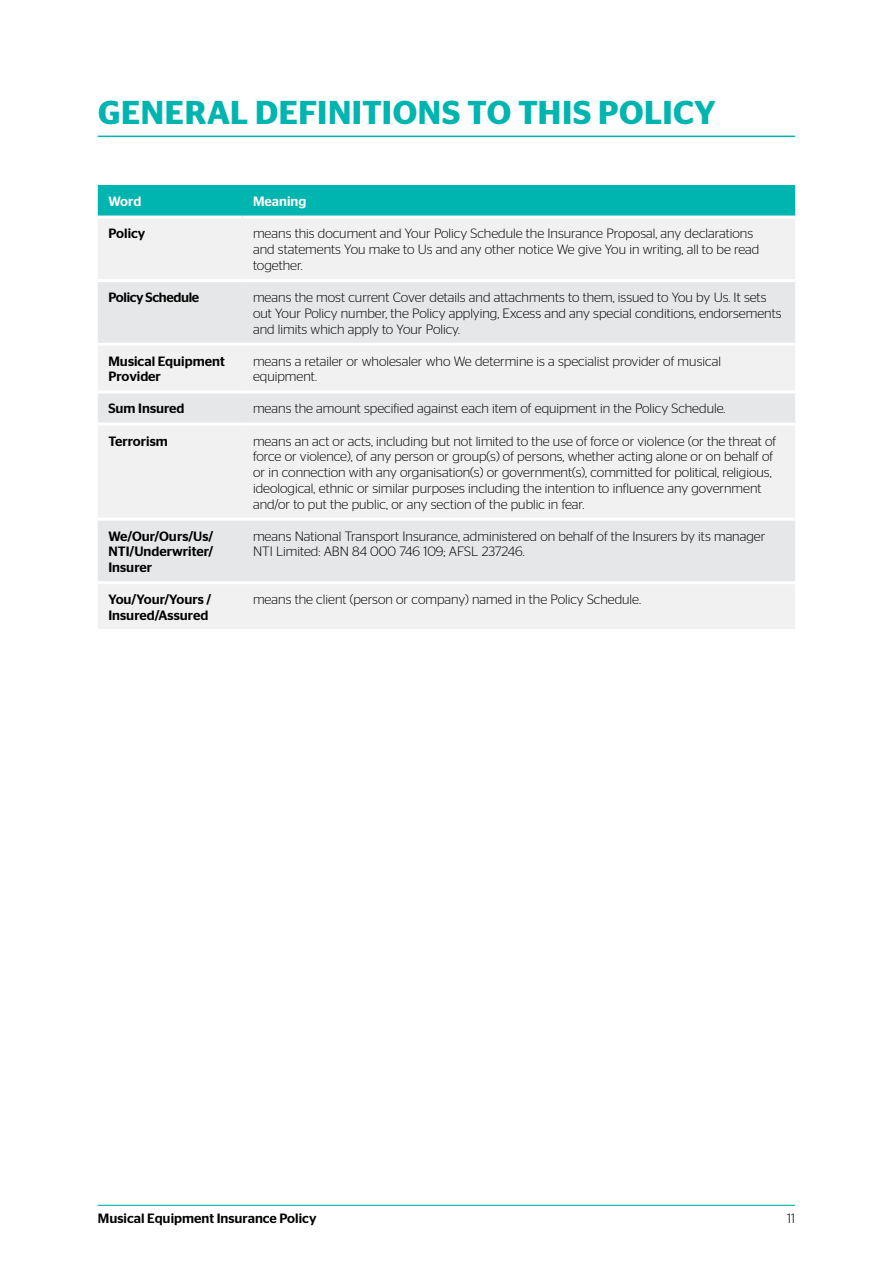
<style>
.page{position:relative;width:893px;height:1263px;background:#fff}
.page>*{position:absolute;margin:0;border:0;box-sizing:border-box;transform-origin:0 0}
.t1{font:600 33px "Stag Sans";letter-spacing:.015em;color:#00b5af}
.t2{font:300 13.5px/15.8px "Stag Sans";color:#000}
.t3{font:500 13.5px/15.8px "Stag Sans";color:#000}
.t4{font:500 13.5px "Stag Sans";letter-spacing:-.025em;color:#000}
.t5{font:500 13.5px "Stag Sans";color:#fff}
</style>
<div class="page">
<hr style="left:98px;top:1205px;width:697px;height:1px;background:#00b5af">
<hr style="left:98px;top:136px;width:697px;height:1px;background:#00b5af">
<div style="left:98px;top:185px;width:697px;height:31px;background:#00b5af"></div>
<div style="left:98px;top:219px;width:697px;height:410px;background:#f1f1f2"></div>
<svg style="left:98px;top:282px;width:697px;height:299px;fill:#e6e7e8"></svg>
<hr style="left:98px;top:279px;width:144px;height:3px;background:#fff">
<hr style="left:98px;top:343px;width:144px;height:3px;background:#fff">
<hr style="left:98px;top:390px;width:144px;height:3px;background:#fff">
<hr style="left:98px;top:423px;width:144px;height:3px;background:#fff">
<hr style="left:98px;top:518px;width:144px;height:3px;background:#fff">
<hr style="left:98px;top:581px;width:144px;height:3px;background:#fff">
<hr style="left:242px;top:279px;width:553px;height:3px;background:#fff">
<hr style="left:242px;top:343px;width:553px;height:3px;background:#fff">
<hr style="left:242px;top:390px;width:553px;height:3px;background:#fff">
<hr style="left:242px;top:423px;width:553px;height:3px;background:#fff">
<hr style="left:242px;top:518px;width:553px;height:3px;background:#fff">
<hr style="left:242px;top:581px;width:553px;height:3px;background:#fff">
<h1 class="t1" style="left:98px;top:93px;width:619px">GENERAL DEFINITIONS TO THIS POLICY</h1>
<p class="t5" style="left:108px;top:194px;width:34px">Word</p>
<p class="t5" style="left:253px;top:194px;width:55px">Meaning</p>
<p class="t3" style="left:108px;top:226px;width:38px">Policy</p>
<p class="t2" style="left:253px;top:226px;width:508px">means this document and Your Policy Schedule the Insurance Proposal, any declarations and statements You make to Us and any other notice We give You in writing, all to be read together.</p>
<p class="t4" style="left:108px;top:290px;width:92px">Policy Schedule</p>
<p class="t2" style="left:253px;top:289px;width:530px">means the most current Cover details and attachments to them, issued to You by Us. It sets out Your Policy number, the Policy applying, Excess and any special conditions, endorsements and limits which apply to Your Policy.</p>
<p class="t3" style="left:108px;top:353px;width:118px">Musical Equipment<br>Provider</p>
<p class="t2" style="left:253px;top:353px;width:469px">means a retailer or wholesaler who We determine is a specialist provider of musical equipment.</p>
<p class="t3" style="left:108px;top:401px;width:78px">Sum Insured</p>
<p class="t2" style="left:253px;top:401px;width:474px">means the amount specified against each item of equipment in the Policy Schedule.</p>
<p class="t3" style="left:108px;top:433px;width:61px">Terrorism</p>
<p class="t2" style="left:253px;top:433px;width:525px">means an act or acts, including but not limited to the use of force or violence (or the threat of force or violence), of any person or group(s) of persons, whether acting alone or on behalf of or in connection with any organisation(s) or government(s), committed for political, religious, ideological, ethnic or similar purposes including the intention to influence any government and/or to put the public, or any section of the public in fear.</p>
<p class="t3" style="left:108px;top:528px;width:106px;text-align:justify">We/Our/Ours/Us/ NTI/Underwriter/ Insurer</p>
<p class="t2" style="left:253px;top:528px;width:514px">means National Transport Insurance, administered on behalf of the Insurers by its manager<br>NTI Limited: ABN 84 000 746 109; AFSL 237246.</p>
<p class="t3" style="left:108px;top:592px;width:104px">You/Your/Yours /<br>Insured/Assured</p>
<p class="t2" style="left:253px;top:591px;width:390px">means the client (person or company) named in the Policy Schedule.</p>
<p class="t3" style="left:98px;top:1210px;width:220px">Musical Equipment Insurance Policy</p>
<p class="t2" style="left:787px;top:1210px;width:9px">11</p>
</div>
